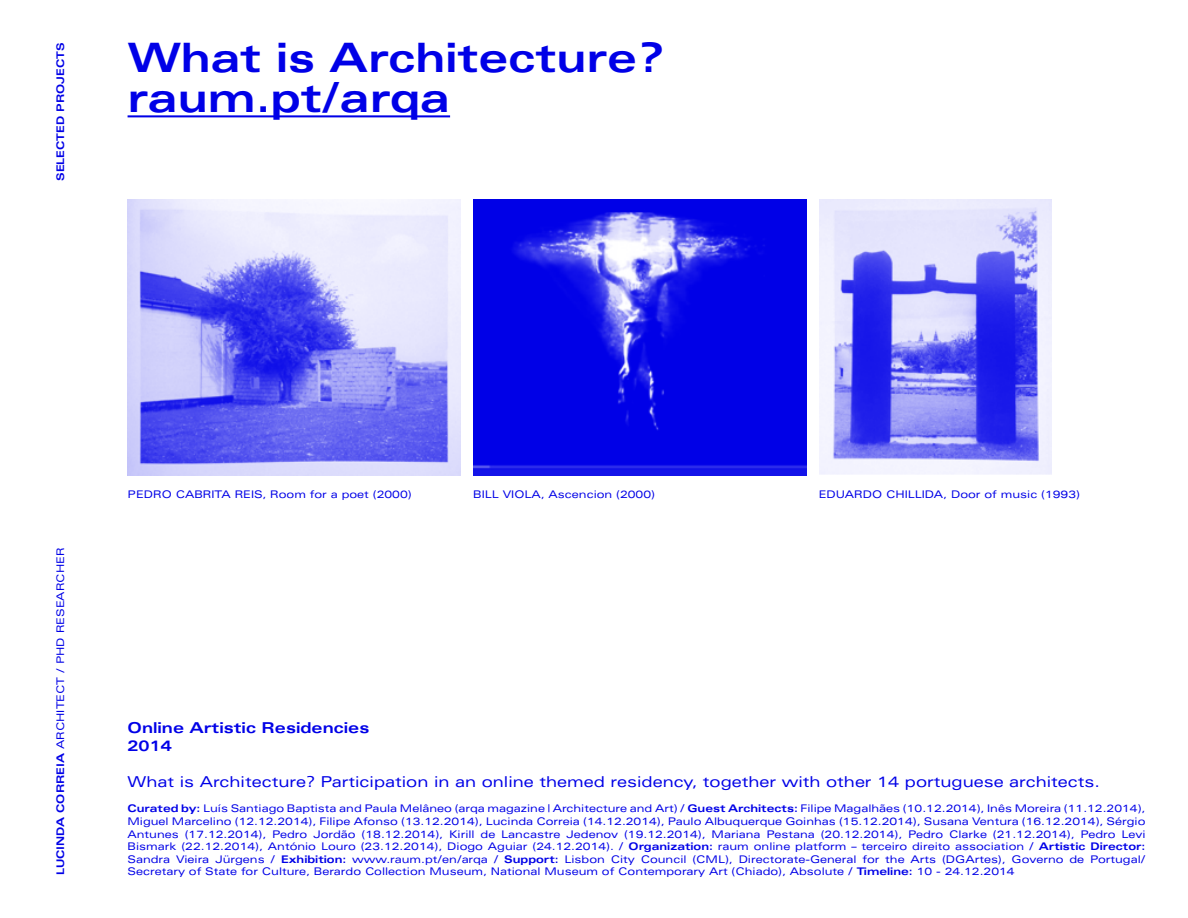
<style>
.page{position:relative;width:1188px;height:918px;background:#fff}
.page>*{position:absolute;margin:0;border:0;box-sizing:border-box;transform-origin:0 0}
.t1{font:700 expanded 40.5px "Univers LT Std";color:#0000e7}
.t2{font:expanded 15px "Univers LT Std";color:#0000e7}
.t3{font:700 expanded 15px "Univers LT Std";color:#0000e7}
.t4{font:expanded 10.5px/12.6px "Univers LT Std";color:#0000e7;text-align:justify}
.t5{font:700 expanded 10.5px "Univers LT Std";color:#0000e7}
.s1{font-weight:700}
</style>
<div class="page">
<hr style="left:128px;top:115px;width:322px;height:2px;background:#0000e7">
<img style="left:128px;top:200px;width:333px;height:275px">
<img style="left:474px;top:200px;width:333px;height:275px">
<img style="left:819px;top:200px;width:232px;height:275px">
<p class="t5" style="left:54px;top:181px;width:140px;rotate:-90deg">SELECTED PROJECTS</p>
<p class="t1" style="left:128px;top:34px;width:538px">What is Architecture?</p>
<p class="t1" style="left:128px;top:75px;width:324px">raum.pt/arqa</p>
<p class="t4" style="left:54px;top:875px;width:329px;rotate:-90deg"><span class="s1">LUCINDA CORREIA</span> ARCHITECT / PHD RESEARCHER</p>
<p class="t4" style="left:128px;top:488px;width:286px">PEDRO CABRITA REIS, Room for a poet (2000)</p>
<p class="t4" style="left:473px;top:488px;width:183px">BILL VIOLA, Ascencion (2000)</p>
<p class="t4" style="left:819px;top:488px;width:263px">EDUARDO CHILLIDA, Door of music (1993)</p>
<p class="t3" style="left:128px;top:719px;width:243px">Online Artistic Residencies</p>
<p class="t3" style="left:128px;top:737px;width:46px">2014</p>
<p class="t2" style="left:128px;top:773px;width:974px">What is Architecture? Participation in an online themed residency, together with other 14 portuguese architects.</p>
<p class="t4" style="left:128px;top:802px;width:1019px"><span class="s1">Curated by:</span> Luís Santiago Baptista and Paula Melâneo (arqa magazine | Architecture and Art) / <span class="s1">Guest Architects:</span> Filipe Magalhães (10.12.2014), Inês Moreira (11.12.2014), Miguel Marcelino (12.12.2014), Filipe Afonso (13.12.2014), Lucinda Correia (14.12.2014), Paulo Albuquerque Goinhas (15.12.2014), Susana Ventura (16.12.2014), Sérgio Antunes (17.12.2014), Pedro Jordão (18.12.2014), Kirill de Lancastre Jedenov (19.12.2014), Mariana Pestana (20.12.2014), Pedro Clarke (21.12.2014), Pedro Levi Bismark (22.12.2014), António Louro (23.12.2014), Diogo Aguiar (24.12.2014). / <span class="s1">Organization:</span> raum online platform – terceiro direito association / <span class="s1">Artistic Director:<br></span>Sandra Vieira Jürgens / <span class="s1">Exhibition:</span> www.raum.pt/en/arqa / <span class="s1">Support:</span> Lisbon City Council (CML), Directorate-General for the Arts (DGArtes), Governo de Portugal/ Secretary of State for Culture, Berardo Collection Museum, National Museum of Contemporary Art (Chiado), Absolute / <span class="s1">Timeline:</span> 10 - 24.12.2014</p>
</div>
